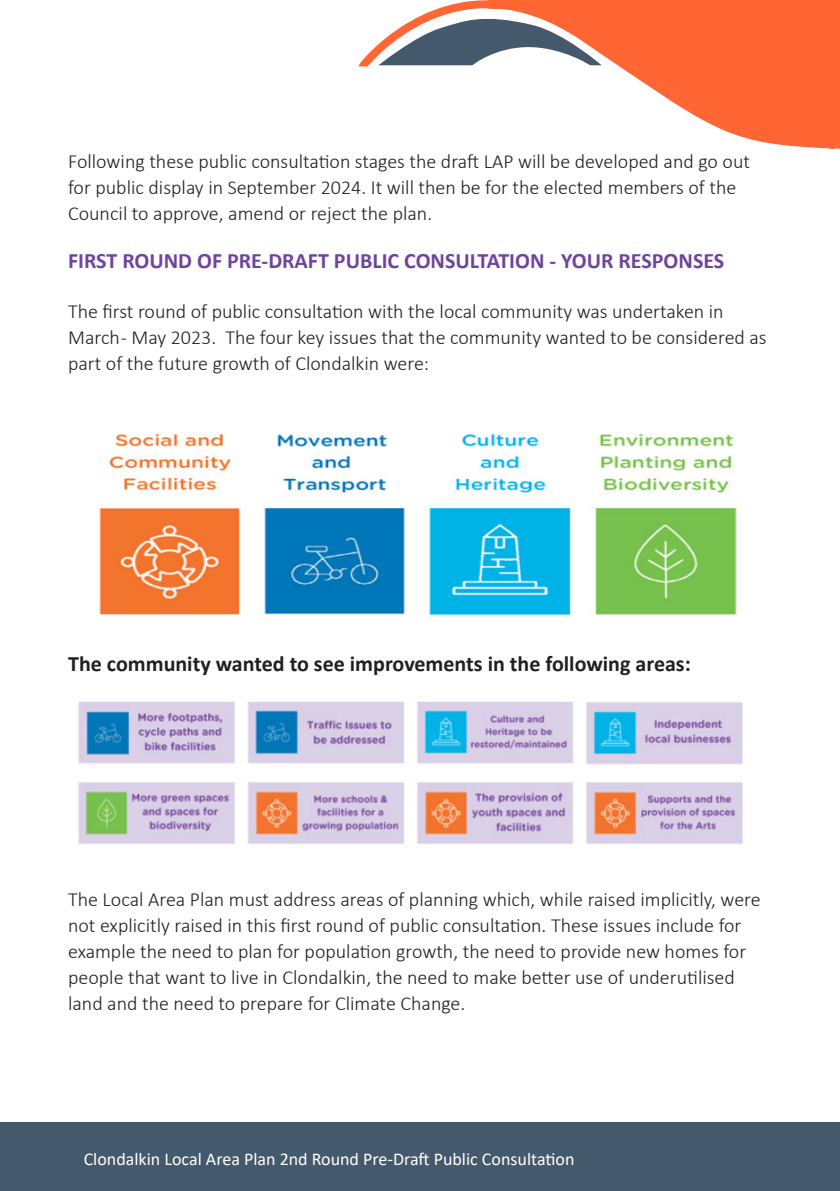
<style>
.page{position:relative;width:840px;height:1191px;background:#fff}
.page>*{position:absolute;margin:0;border:0;box-sizing:border-box;transform-origin:0 0}
.t1{font:700 22px "Calibri";color:#231f20}
.t2{font:700 22px "Calibri";color:#70449b}
.t3{font:300 20px/26px "Calibri";color:#231f20}
.t4{font:18px "Calibri";color:#fff}
</style>
<div class="page">
<div style="left:0;top:1123px;width:839px;height:68px;background:#44596c"></div>
<svg style="left:358px;top:0;width:134px;height:67px"></svg>
<svg style="left:492px;top:0;width:347px;height:149px;fill:#f63"></svg>
<svg style="left:378px;top:13px;width:223px;height:52px"></svg>
<svg style="left:358px;top:58px;width:9px;height:8px"></svg>
<img style="left:98px;top:433px;width:639px;height:183px">
<img style="left:78px;top:701px;width:665px;height:143px">
<p class="t3" style="left:68px;top:148px;width:683px">Following these public consultation stages the draft LAP will be developed and go out for public display in September 2024. It will then be for the elected members of the<br>Council to approve, amend or reject the plan.</p>
<p class="t2" style="left:68px;top:245px;width:657px">FIRST ROUND OF PRE-DRAFT PUBLIC CONSULTATION - YOUR RESPONSES</p>
<p class="t3" style="left:68px;top:298px;width:699px">The first round of public consultation with the local community was undertaken in<br>March - May 2023. The four key issues that the community wanted to be considered as part of the future growth of Clondalkin were:</p>
<p class="t1" style="left:68px;top:648px;width:624px">The community wanted to see improvements in the following areas:</p>
<p class="t3" style="left:68px;top:886px;width:693px">The Local Area Plan must address areas of planning which, while raised implicitly, were not explicitly raised in this first round of public consultation. These issues include for example the need to plan for population growth, the need to provide new homes for people that want to live in Clondalkin, the need to make better use of underutilised land and the need to prepare for Climate Change.</p>
<p class="t4" style="left:84px;top:1146px;width:492px">Clondalkin Local Area Plan 2nd Round Pre-Draft Public Consultation</p>
</div>
